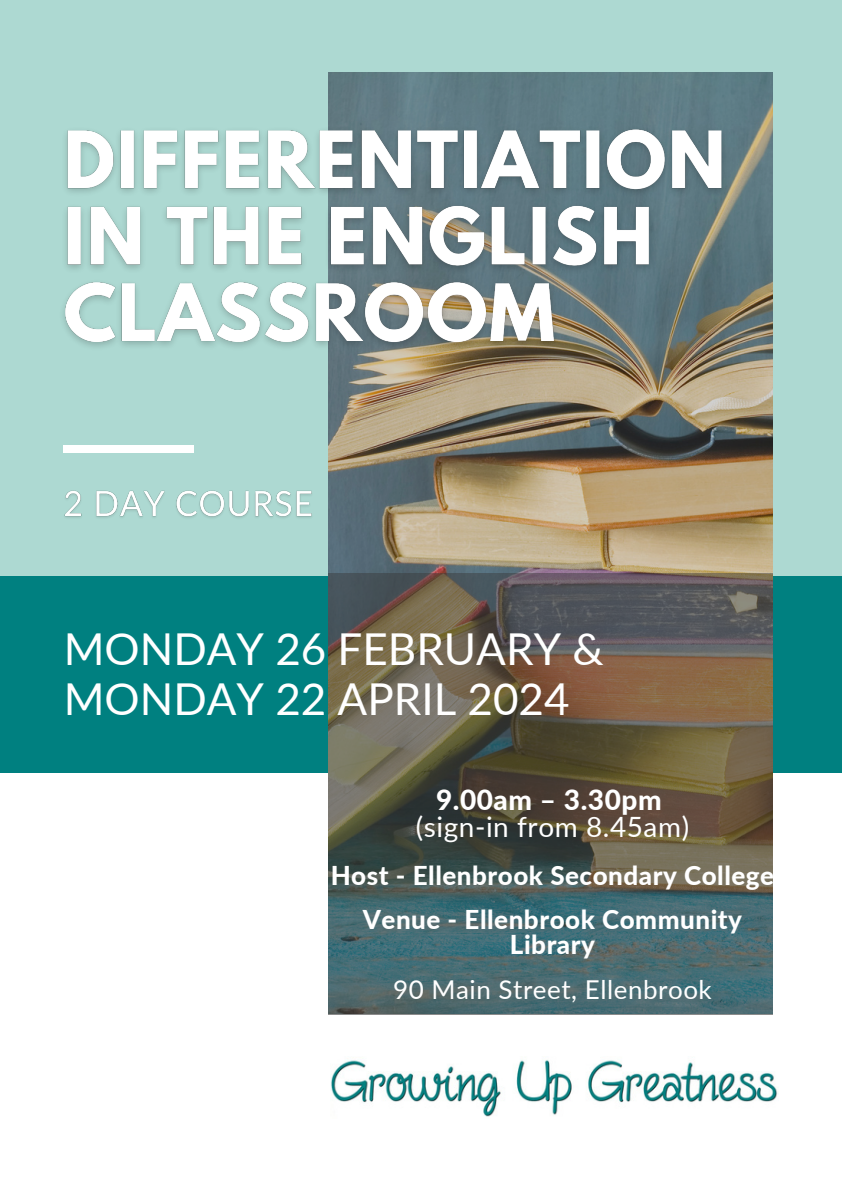
<style>
.page{position:relative;width:842px;height:1191px;background:#fff}
.page>*{position:absolute;margin:0;border:0;box-sizing:border-box;transform-origin:0 0}
.t1{font:44px "Lato";color:#fff}
.t2{font:28px "Lato";letter-spacing:.02em;color:#fff}
.t3{font:800 28px "Lato";letter-spacing:.02em;color:#fff}
.t4{font:800 26px/25.4px "Lato";letter-spacing:.02em;color:#fff;text-align:center}
.t5{font:26px "Lato";letter-spacing:.02em;color:#fff}
</style>
<div class="page">
<div style="left:0;top:0;width:841px;height:652px;background:#add9d2"></div>
<div style="left:0;top:576px;width:841px;height:196px;background:#008080"></div>
<img style="left:328px;top:72px;width:445px;height:501px">
<div style="left:64px;top:445px;width:130px;height:8px;background:#fff"></div>
<img style="left:331px;top:1060px;width:447px;height:57px">
<img style="left:63px;top:119px;width:669px;height:248px">
<svg style="left:328px;top:573px;width:445px;height:442px;background:#5a5e54"></svg>
<img style="left:64px;top:490px;width:248px;height:28px">
<p class="t1" style="left:64px;top:622px;width:541px">MONDAY 26 FEBRUARY &amp;</p>
<p class="t1" style="left:64px;top:671px;width:507px">MONDAY 22 APRIL 2024</p>
<p class="t3" style="left:436px;top:782px;width:227px">9.00am – 3.30pm</p>
<p class="t2" style="left:416px;top:809px;width:275px">(sign-in from 8.45am)</p>
<p class="t4" style="left:330px;top:862px;width:445px">Host - Ellenbrook Secondary College</p>
<p class="t4" style="left:363px;top:906px;width:381px">Venue - Ellenbrook Community<br>Library</p>
<p class="t5" style="left:393px;top:973px;width:320px">90 Main Street, Ellenbrook</p>
</div>
